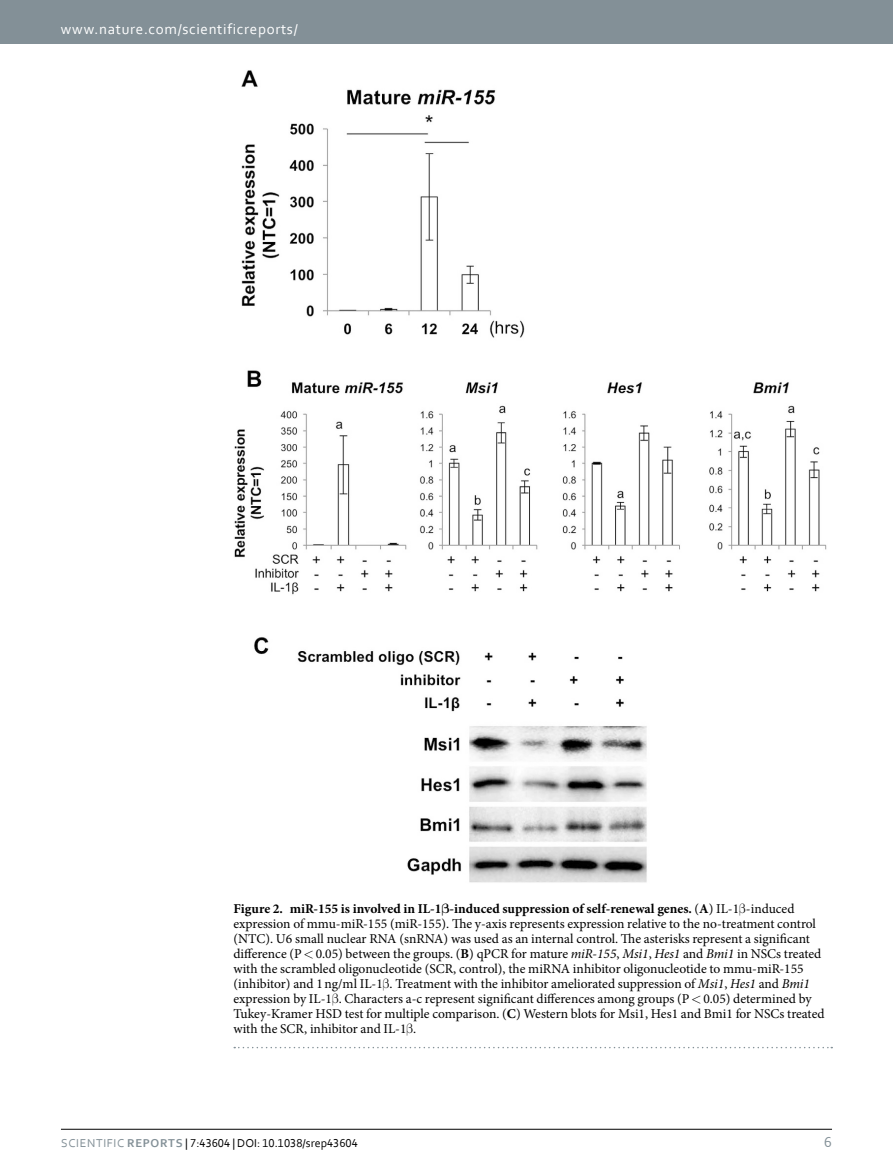
<style>
.page{position:relative;width:893px;height:1174px;background:#fff}
.page>*{position:absolute;margin:0;border:0;box-sizing:border-box;transform-origin:0 0}
.t1{font:15px "Corbel";letter-spacing:.045em;color:#fff}
.t2{font:15px "Corbel";color:#839097}
.t3{font:13.5px/15px "Minion Pro";color:#000}
.t4{font:12px "Corbel 2";color:#000}
.s1{font-weight:700}
.s2{font-style:italic}
.s3{font-family:"Corbel";color:#839097}
.s4{font-family:"Corbel Bold 2";color:#839097}
</style>
<div class="page">
<div style="left:0;top:0;width:893px;height:43px;background:#839097"></div>
<hr style="left:61px;top:1129px;width:771px;height:1px;background:#000">
<img style="left:234px;top:70px;width:593px;height:813px">
<svg style="left:234px;top:1046px;width:598px;height:2px"></svg>
<p class="t1" style="left:61px;top:19px;width:238px">www.nature.com/scientificreports/</p>
<p class="t3" style="left:233px;top:900px;width:593px"><span class="s1">Figure 2. miR-155 is involved in IL-1 -induced suppression of self-renewal genes.</span> (<span class="s1">A</span>) IL-1 -induced expression of mmu-miR-155 (miR-155). The y-axis represents expression relative to the no-treatment control (NTC). U6 small nuclear RNA (snRNA) was used as an internal control. The asterisks represent a significant difference (P 0.05) between the groups. (<span class="s1">B</span>) qPCR for mature <span class="s2">miR-155</span>, <span class="s2">Msi1</span>, <span class="s2">Hes1</span> and <span class="s2">Bmi1</span> in NSCs treated with the scrambled oligonucleotide (SCR, control), the miRNA inhibitor oligonucleotide to mmu-miR-155 (inhibitor) and 1ng/ml IL-1 . Treatment with the inhibitor ameliorated suppression of <span class="s2">Msi1</span>, <span class="s2">Hes1</span> and <span class="s2">Bmi1 </span>expression by IL-1 . Characters a-c represent significant differences among groups (P 0.05) determined by Tukey-Kramer HSD test for multiple comparison. (<span class="s1">C</span>) Western blots for Msi1, Hes1 and Bmi1 for NSCs treated with the SCR, inhibitor and IL-1 .</p>
<p class="t4" style="left:61px;top:1135px;width:298px"><span class="s3">SCIENTIFIC</span> <span class="s4">REPORTS</span> | 7:43604 | DOI: 10.1038/srep43604</p>
<p class="t2" style="left:824px;top:1132px;width:9px">6</p>
</div>
